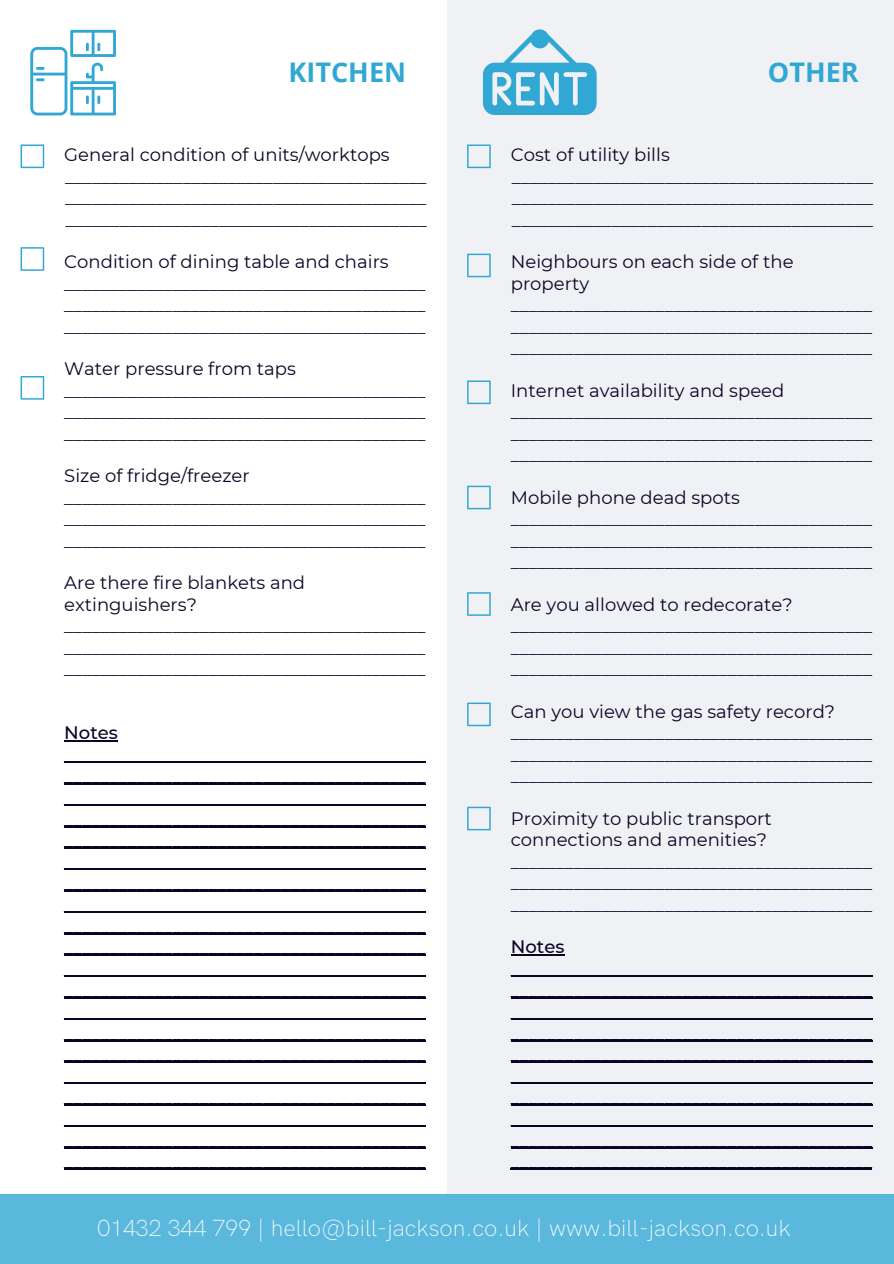
<style>
.page{position:relative;width:894px;height:1264px;background:#fff}
.page>*{position:absolute;margin:0;border:0;box-sizing:border-box;transform-origin:0 0}
.t1{font:700 27px "Open Sans";color:#31a7d4}
.t2{font:200 23.4px "HK Grotesk Pro";color:#fff}
.t3{font:18px/21.5px "Montserrat";color:#0a0525}
.t4{font:500 18px/21.5px "Montserrat";color:#0a0525}
</style>
<div class="page">
<div style="left:447px;top:0;width:446px;height:1193px;background:#f0f1f4"></div>
<svg style="left:21px;top:144px;width:23px;height:24px"></svg>
<svg style="left:21px;top:247px;width:23px;height:24px"></svg>
<svg style="left:21px;top:376px;width:23px;height:23px"></svg>
<hr style="left:64px;top:740px;width:54px;height:1px;background:#0a0525">
<hr style="left:64px;top:761px;width:362px;height:2px;background:#0a0525">
<hr style="left:64px;top:783px;width:362px;height:1px;background:#0a0525">
<hr style="left:64px;top:804px;width:362px;height:1px;background:#0a0525">
<hr style="left:64px;top:826px;width:362px;height:1px;background:#0a0525">
<hr style="left:64px;top:847px;width:362px;height:1px;background:#0a0525">
<hr style="left:64px;top:868px;width:362px;height:2px;background:#0a0525">
<hr style="left:64px;top:890px;width:362px;height:1px;background:#0a0525">
<hr style="left:64px;top:911px;width:361px;height:1px;background:#0a0525">
<hr style="left:64px;top:933px;width:362px;height:1px;background:#0a0525">
<hr style="left:64px;top:954px;width:362px;height:1px;background:#0a0525">
<hr style="left:64px;top:975px;width:362px;height:2px;background:#0a0525">
<hr style="left:64px;top:997px;width:362px;height:1px;background:#0a0525">
<hr style="left:64px;top:1018px;width:362px;height:1px;background:#0a0525">
<hr style="left:64px;top:1040px;width:362px;height:1px;background:#0a0525">
<hr style="left:64px;top:1061px;width:362px;height:1px;background:#0a0525">
<hr style="left:64px;top:1082px;width:362px;height:1px;background:#0a0525">
<hr style="left:64px;top:1104px;width:362px;height:1px;background:#0a0525">
<hr style="left:64px;top:1125px;width:362px;height:1px;background:#0a0525">
<hr style="left:64px;top:1147px;width:362px;height:1px;background:#0a0525">
<hr style="left:64px;top:1168px;width:361px;height:1px;background:#0a0525">
<div style="left:0;top:1194px;width:893px;height:69px;background:#5ab8dc"></div>
<svg style="left:30px;top:30px;width:86px;height:85px"></svg>
<svg style="left:483px;top:29px;width:113px;height:86px"></svg>
<svg style="left:467px;top:144px;width:23px;height:24px"></svg>
<svg style="left:467px;top:254px;width:23px;height:23px"></svg>
<svg style="left:467px;top:380px;width:23px;height:24px"></svg>
<svg style="left:467px;top:485px;width:23px;height:24px"></svg>
<svg style="left:467px;top:592px;width:23px;height:24px"></svg>
<hr style="left:510px;top:954px;width:54px;height:1px;background:#0a0525">
<hr style="left:510px;top:975px;width:362px;height:2px;background:#0a0525">
<hr style="left:510px;top:997px;width:362px;height:1px;background:#0a0525">
<hr style="left:510px;top:1018px;width:362px;height:1px;background:#0a0525">
<hr style="left:510px;top:1040px;width:362px;height:1px;background:#0a0525">
<hr style="left:510px;top:1061px;width:362px;height:1px;background:#0a0525">
<hr style="left:510px;top:1082px;width:362px;height:1px;background:#0a0525">
<hr style="left:510px;top:1104px;width:362px;height:1px;background:#0a0525">
<hr style="left:510px;top:1125px;width:362px;height:1px;background:#0a0525">
<hr style="left:510px;top:1147px;width:362px;height:1px;background:#0a0525">
<hr style="left:510px;top:1168px;width:361px;height:1px;background:#0a0525">
<svg style="left:467px;top:702px;width:23px;height:24px"></svg>
<svg style="left:467px;top:806px;width:23px;height:24px"></svg>
<h1 class="t1" style="left:288px;top:53px;width:119px">KITCHEN</h1>
<h1 class="t1" style="left:767px;top:53px;width:92px">OTHER</h1>
<p class="t3" style="left:64px;top:144px;width:364px">General condition of units/worktops ________________________________________ ________________________________________ ________________________________________</p>
<p class="t3" style="left:64px;top:251px;width:363px">Condition of dining table and chairs ________________________________________ ________________________________________ ________________________________________</p>
<p class="t3" style="left:64px;top:358px;width:363px">Water pressure from taps ________________________________________ ________________________________________ ________________________________________</p>
<p class="t3" style="left:64px;top:465px;width:363px">Size of fridge/freezer ________________________________________ ________________________________________ ________________________________________</p>
<p class="t3" style="left:64px;top:572px;width:363px">Are there fire blankets and extinguishers? ________________________________________ ________________________________________ ________________________________________</p>
<p class="t4" style="left:64px;top:722px;width:55px">Notes</p>
<p class="t4" style="left:64px;top:765px;width:363px">________________________________________</p>
<p class="t4" style="left:64px;top:807px;width:363px">________________________________________ ________________________________________</p>
<p class="t4" style="left:64px;top:872px;width:363px">________________________________________</p>
<p class="t4" style="left:64px;top:914px;width:363px">________________________________________ ________________________________________</p>
<p class="t4" style="left:64px;top:978px;width:363px">________________________________________</p>
<p class="t4" style="left:64px;top:1021px;width:363px">________________________________________ ________________________________________</p>
<p class="t4" style="left:64px;top:1085px;width:363px">________________________________________</p>
<p class="t4" style="left:64px;top:1128px;width:363px">________________________________________ ________________________________________</p>
<p class="t3" style="left:510px;top:144px;width:364px">Cost of utility bills ________________________________________ ________________________________________ ________________________________________</p>
<p class="t3" style="left:510px;top:251px;width:363px">Neighbours on each side of the property ________________________________________ ________________________________________ ________________________________________</p>
<p class="t3" style="left:510px;top:379px;width:363px">Internet availability and speed ________________________________________ ________________________________________ ________________________________________</p>
<p class="t3" style="left:510px;top:486px;width:363px">Mobile phone dead spots ________________________________________ ________________________________________ ________________________________________</p>
<p class="t3" style="left:510px;top:593px;width:363px">Are you allowed to redecorate? ________________________________________ ________________________________________ ________________________________________</p>
<p class="t3" style="left:510px;top:700px;width:363px">Can you view the gas safety record? ________________________________________ ________________________________________ ________________________________________</p>
<p class="t3" style="left:510px;top:807px;width:363px">Proximity to public transport connections and amenities? ________________________________________ ________________________________________</p>
<p class="t4" style="left:510px;top:936px;width:55px">Notes</p>
<p class="t4" style="left:510px;top:978px;width:363px">________________________________________</p>
<p class="t4" style="left:510px;top:1021px;width:363px">________________________________________ ________________________________________</p>
<p class="t4" style="left:510px;top:1085px;width:363px">________________________________________</p>
<p class="t4" style="left:510px;top:1128px;width:363px">________________________________________ ________________________________________</p>
<p class="t2" style="left:97px;top:1215px;width:694px">01432 344 799 | hello@bill-jackson.co.uk | www.bill-jackson.co.uk</p>
</div>
